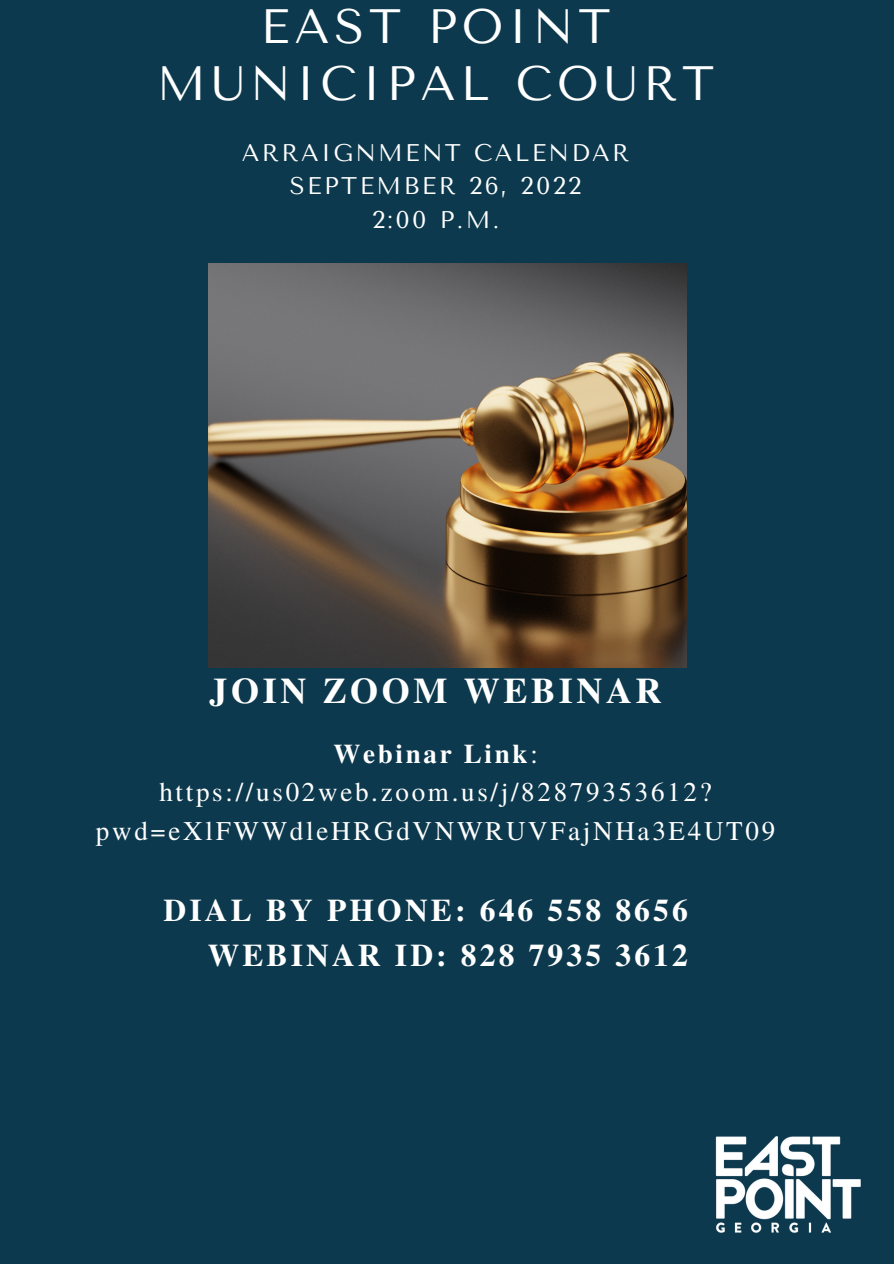
<style>
.page{position:relative;width:894px;height:1264px;background:#fff}
.page>*{position:absolute;margin:0;border:0;box-sizing:border-box;transform-origin:0 0}
.t1{font:48px/56.8px "Tenor Sans";letter-spacing:.1em;color:#fff;text-align:center}
.t2{font:700 36px "Te X Gyre Termes";letter-spacing:.1em;color:#fff}
.t3{font:700 31.5px/45.2px "Te X Gyre Termes";letter-spacing:.1em;color:#fff;text-align:right}
.t4{font:27px/38.2px "Te X Gyre Termes";letter-spacing:.1em;color:#fff;text-align:center}
.t5{font:24px/33.5px "Tenor Sans";letter-spacing:.1em;color:#fff;text-align:center}
.s1{font-weight:700}
</style>
<div class="page">
<div style="left:0;top:0;width:893px;height:1263px;background:#0c394d"></div>
<img style="left:208px;top:263px;width:478px;height:405px">
<img style="left:715px;top:1136px;width:146px;height:97px">
<h1 class="t1" style="left:157px;top:-1px;width:559px">EAST POINT<br>MUNICIPAL COURT</h1>
<p class="t5" style="left:242px;top:136px;width:389px">ARRAIGNMENT CALENDAR<br>SEPTEMBER 26, 2022<br>2:00 P.M.</p>
<h2 class="t2" style="left:209px;top:663px;width:453px">JOIN ZOOM WEBINAR</h2>
<p class="t4" style="left:96px;top:733px;width:680px"><span class="s1">Webinar Link</span>: https://us02web.zoom.us/j/82879353612? pwd=eXlFWWdleHRGdVNWRUVFajNHa3E4UT09</p>
<p class="t3" style="left:164px;top:886px;width:525px">DIAL BY PHONE: 646 558 8656<br>WEBINAR ID: 828 7935 3612</p>
</div>
